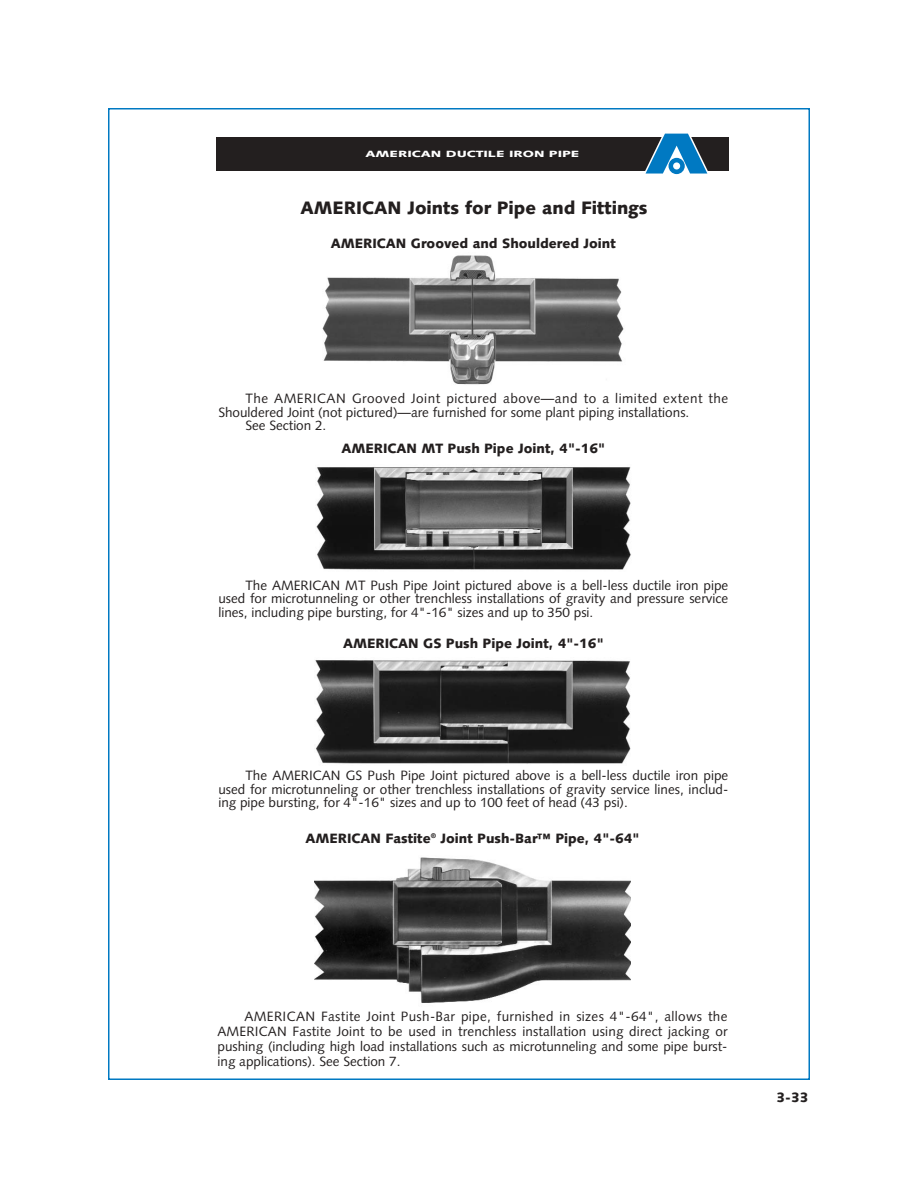
<style>
.page{position:relative;width:918px;height:1188px;background:#fff}
.page>*{position:absolute;margin:0;border:0;box-sizing:border-box;transform-origin:0 0}
.t1{font:900 18px "Syntax";color:#231f1f}
.t2{font:13.5px/13.5px "Syntax";color:#231f1f;text-align:justify}
.t3{font:900 13.5px "Syntax";color:#231f1f}
.t4{font:13.5px "Syntax";letter-spacing:.035em;color:#231f1f}
.t5{font:900 9px "Syntax";color:#fff;scale:1.5 1}
</style>
<div class="page">
<div style="left:216px;top:137px;width:513px;height:33px;background:#231f1f"></div>
<svg style="left:641px;top:133px;width:71px;height:41px"></svg>
<img style="left:322px;top:255px;width:302px;height:130px">
<img style="left:316px;top:467px;width:315px;height:103px">
<img style="left:315px;top:660px;width:316px;height:104px">
<img style="left:314px;top:857px;width:316px;height:146px">
<p class="t5" style="left:366px;top:150px;width:144px">AMERICAN DUCTILE IRON PIPE</p>
<h1 class="t1" style="left:301px;top:200px;width:349px">AMERICAN Joints for Pipe and Fittings</h1>
<p class="t3" style="left:331px;top:238px;width:287px">AMERICAN Grooved and Shouldered Joint</p>
<p class="t4" style="left:245px;top:393px;width:484px">The AMERICAN Grooved Joint pictured above—and to a limited extent the</p>
<p class="t2" style="left:218px;top:407px;width:472px">Shouldered Joint (not pictured)—are furnished for some plant piping installations.</p>
<p class="t2" style="left:245px;top:420px;width:82px">See Section 2.</p>
<p class="t3" style="left:341px;top:443px;width:265px">AMERICAN MT Push Pipe Joint, 4"-16"</p>
<p class="t2" style="left:218px;top:580px;width:512px;text-indent:27px">The AMERICAN MT Push Pipe Joint pictured above is a bell-less ductile iron pipe used for microtunneling or other trenchless installations of gravity and pressure service lines, including pipe bursting, for 4"-16" sizes and up to 350 psi.</p>
<p class="t3" style="left:343px;top:638px;width:262px">AMERICAN GS Push Pipe Joint, 4"-16"</p>
<p class="t2" style="left:218px;top:770px;width:512px;text-indent:27px">The AMERICAN GS Push Pipe Joint pictured above is a bell-less ductile iron pipe used for microtunneling or other trenchless installations of gravity service lines, includ&shy;ing pipe bursting, for 4"-16" sizes and up to 100 feet of head (43 psi).</p>
<p class="t3" style="left:305px;top:833px;width:336px">AMERICAN Fastite<sup>®</sup> Joint Push-Bar™ Pipe, 4"-64"</p>
<p class="t2" style="left:218px;top:1010px;width:512px;line-height:15px;text-indent:27px">AMERICAN Fastite Joint Push-Bar pipe, furnished in sizes 4"-64", allows the AMERICAN Fastite Joint to be used in trenchless installation using direct jacking or pushing (including high load installations such as microtunneling and some pipe burst&shy;ing applications). See Section 7.</p>
<p class="t3" style="left:777px;top:1092px;width:33px">3-33</p>
</div>
